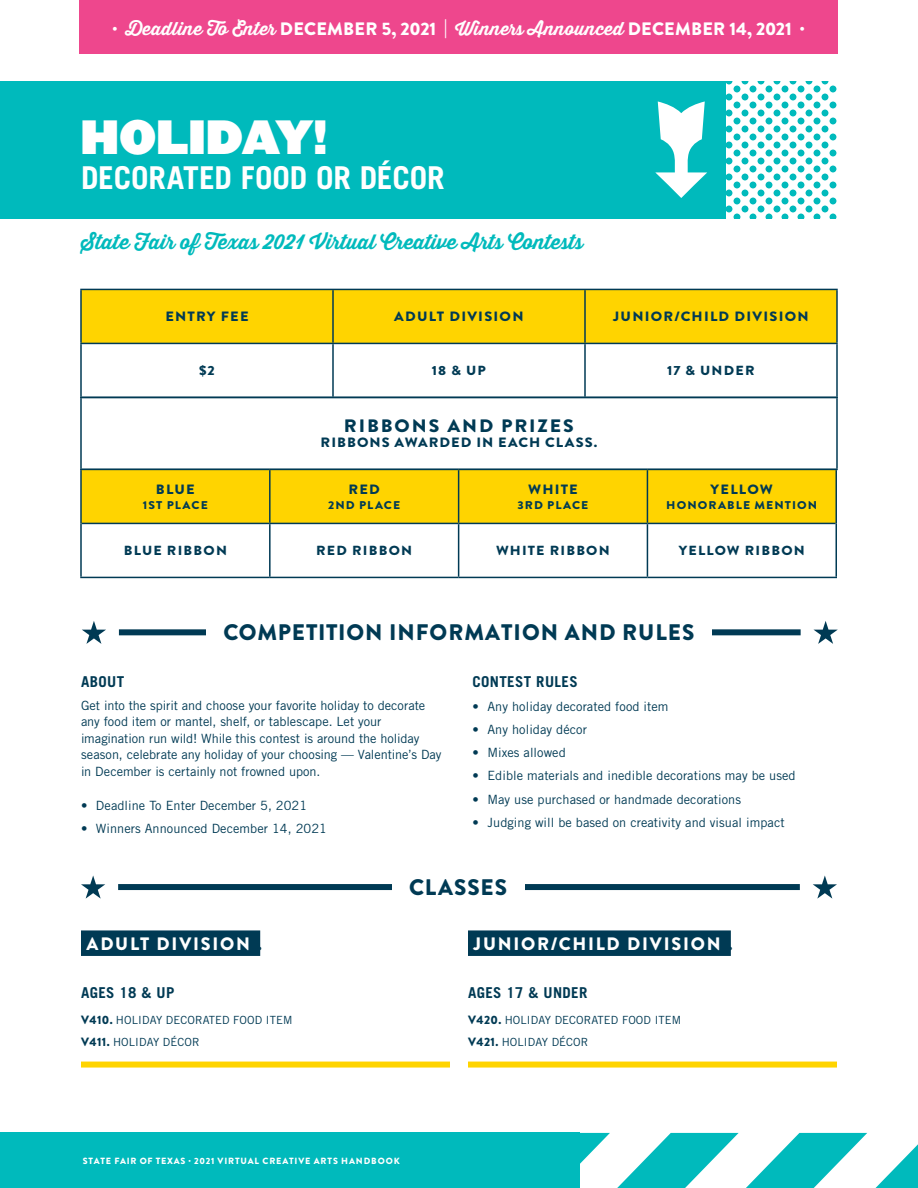
<style>
.page{position:relative;width:918px;height:1188px;background:#fff}
.page>*{position:absolute;margin:0;border:0;box-sizing:border-box;transform-origin:0 0}
.t1{font:42px "Champion Heviweight";letter-spacing:.005em;color:#fff}
.t2{font:700 31.5px "Trade Gothic LT Std";letter-spacing:-.005em;color:#fff}
.t3{font:900 22.5px "Brandon Grotesque";letter-spacing:.045em;color:#003a54}
.t4{font:700 20.25px "Thirsty Script";color:#00babc}
.t5{font:900 18px "Brandon Grotesque";letter-spacing:.01em;color:#fff}
.t6{font:900 18px "Brandon Grotesque";letter-spacing:.095em;color:#fff}
.t7{font:900 18px "Brandon Grotesque";letter-spacing:.095em;color:#003a54;scale:1.08 1}
.t8{font:700 15px "Trade Gothic LT Std";letter-spacing:.025em;color:#003a54}
.t9{font:900 13.5px "Brandon Grotesque";letter-spacing:.085em;color:#003a54;scale:1.08 1}
.t10{font:900 13.2px "Brandon Grotesque";letter-spacing:.085em;color:#003a54;scale:1.08 1}
.t11{font:12.75px/16.5px "Trade Gothic LT Std";letter-spacing:.005em;color:#003a54}
.t12{font:11.25px/21.8px "Trade Gothic LT Std";letter-spacing:.01em;color:#003a54}
.t13{font:900 11.25px "Brandon Grotesque";letter-spacing:.09em;color:#003a54;scale:1.08 1}
.t14{font:900 9px "Brandon Grotesque";letter-spacing:.095em;color:#fff}
.s1{font-family:"Thirsty Script";font-weight:700}
.s2{color:#003a54}
.s3{font-family:"Brandon Grotesque";font-weight:900;font-size:12px}
</style>
<div class="page">
<div style="left:0;top:1133px;width:579px;height:55px;background:#00babc"></div>
<svg style="left:579px;top:1133px;width:339px;height:55px"></svg>
<div style="left:0;top:81px;width:725px;height:137px;background:#00babc"></div>
<svg style="left:655px;top:101px;width:52px;height:97px"></svg>
<div style="left:119px;top:629px;width:682px;height:6px;background:#003a54"></div>
<svg style="left:813px;top:621px;width:25px;height:23px"></svg>
<svg style="left:82px;top:621px;width:24px;height:23px"></svg>
<div style="left:206px;top:617px;width:506px;height:31px;background:#fff"></div>
<div style="left:118px;top:884px;width:682px;height:6px;background:#003a54"></div>
<svg style="left:813px;top:876px;width:24px;height:23px"></svg>
<svg style="left:81px;top:876px;width:24px;height:23px"></svg>
<div style="left:392px;top:872px;width:133px;height:30px;background:#fff"></div>
<div style="left:81px;top:930px;width:179px;height:26px;background:#003a54"></div>
<div style="left:81px;top:1062px;width:369px;height:6px;background:#ffd400"></div>
<div style="left:468px;top:930px;width:263px;height:26px;background:#003a54"></div>
<div style="left:468px;top:1062px;width:369px;height:6px;background:#ffd400"></div>
<hr style="left:80px;top:398px;width:2px;height:71px;background:#003a54">
<hr style="left:836px;top:398px;width:2px;height:71px;background:#003a54">
<hr style="left:80px;top:469px;width:758px;height:1px;background:#003a54">
<div style="left:82px;top:470px;width:753px;height:53px;background:#ffd400"></div>
<hr style="left:80px;top:470px;width:2px;height:53px;background:#003a54">
<hr style="left:269px;top:470px;width:2px;height:53px;background:#003a54">
<hr style="left:458px;top:470px;width:1px;height:53px;background:#003a54">
<hr style="left:647px;top:470px;width:1px;height:53px;background:#003a54">
<hr style="left:835px;top:470px;width:2px;height:53px;background:#003a54">
<hr style="left:80px;top:523px;width:2px;height:54px;background:#003a54">
<hr style="left:82px;top:523px;width:188px;height:1px;background:#003a54">
<hr style="left:270px;top:523px;width:189px;height:1px;background:#003a54">
<hr style="left:459px;top:523px;width:188px;height:1px;background:#003a54">
<hr style="left:647px;top:523px;width:188px;height:1px;background:#003a54">
<hr style="left:269px;top:524px;width:2px;height:53px;background:#003a54">
<hr style="left:458px;top:524px;width:1px;height:53px;background:#003a54">
<hr style="left:647px;top:524px;width:1px;height:53px;background:#003a54">
<hr style="left:835px;top:523px;width:2px;height:54px;background:#003a54">
<hr style="left:80px;top:577px;width:190px;height:1px;background:#003a54">
<hr style="left:270px;top:577px;width:189px;height:1px;background:#003a54">
<hr style="left:459px;top:577px;width:188px;height:1px;background:#003a54">
<hr style="left:647px;top:577px;width:190px;height:1px;background:#003a54">
<div style="left:82px;top:290px;width:754px;height:53px;background:#ffd400"></div>
<hr style="left:80px;top:344px;width:2px;height:53px;background:#003a54">
<hr style="left:332px;top:344px;width:2px;height:53px;background:#003a54">
<hr style="left:584px;top:344px;width:2px;height:53px;background:#003a54">
<hr style="left:836px;top:344px;width:2px;height:53px;background:#003a54">
<hr style="left:80px;top:397px;width:253px;height:1px;background:#003a54">
<hr style="left:333px;top:397px;width:252px;height:1px;background:#003a54">
<hr style="left:585px;top:397px;width:253px;height:1px;background:#003a54">
<hr style="left:80px;top:289px;width:253px;height:1px;background:#003a54">
<hr style="left:80px;top:290px;width:2px;height:53px;background:#003a54">
<hr style="left:333px;top:289px;width:252px;height:1px;background:#003a54">
<hr style="left:332px;top:290px;width:2px;height:53px;background:#003a54">
<hr style="left:585px;top:289px;width:253px;height:1px;background:#003a54">
<hr style="left:584px;top:290px;width:2px;height:53px;background:#003a54">
<hr style="left:836px;top:290px;width:2px;height:53px;background:#003a54">
<hr style="left:80px;top:343px;width:253px;height:1px;background:#003a54">
<hr style="left:333px;top:343px;width:252px;height:1px;background:#003a54">
<hr style="left:585px;top:343px;width:253px;height:1px;background:#003a54">
<div style="left:79px;top:0;width:759px;height:54px;background:#ee478d"></div>
<svg style="left:725px;top:81px;width:112px;height:137px"></svg>
<h3 class="t5" style="left:113px;top:16px;width:694px">· <span class="s1">Deadline To Enter</span> DECEMBER 5, 2021 | <span class="s1">Winners Announced</span> DECEMBER 14, 2021 ·</h3>
<h1 class="t1" style="left:81px;top:103px;width:247px">HOLIDAY!</h1>
<h2 class="t2" style="left:81px;top:158px;width:365px">DECORATED FOOD OR DÉCOR</h2>
<h3 class="t4" style="left:81px;top:227px;width:504px">State Fair of Texas 2021 Virtual Creative Arts Contests</h3>
<p class="t9" style="left:165px;top:307px;width:78px">ENTRY FEE</p>
<p class="t9" style="left:394px;top:307px;width:121px">ADULT DIVISION</p>
<p class="t9" style="left:613px;top:307px;width:183px">JUNIOR/CHILD DIVISION</p>
<p class="t10" style="left:199px;top:361px;width:16px">$2</p>
<p class="t10" style="left:432px;top:361px;width:51px">18 &amp; UP</p>
<p class="t10" style="left:667px;top:361px;width:83px">17 &amp; UNDER</p>
<p class="t9" style="left:156px;top:479px;width:38px">BLUE</p>
<p class="t13" style="left:143px;top:497px;width:62px">1ST PLACE</p>
<h3 class="t7" style="left:344px;top:413px;width:214px">RIBBONS AND PRIZES</h3>
<p class="t9" style="left:321px;top:433px;width:258px">RIBBONS AWARDED IN EACH CLASS.</p>
<p class="t9" style="left:348px;top:479px;width:31px">RED</p>
<p class="t13" style="left:328px;top:497px;width:68px">2ND PLACE</p>
<p class="t9" style="left:528px;top:479px;width:47px">WHITE</p>
<p class="t13" style="left:518px;top:497px;width:67px">3RD PLACE</p>
<p class="t9" style="left:711px;top:479px;width:59px">YELLOW</p>
<p class="t13" style="left:666px;top:497px;width:141px">HONORABLE MENTION</p>
<p class="t10" style="left:124px;top:541px;width:97px">BLUE RIBBON</p>
<p class="t10" style="left:316px;top:541px;width:90px">RED RIBBON</p>
<p class="t10" style="left:496px;top:541px;width:107px">WHITE RIBBON</p>
<p class="t10" style="left:679px;top:541px;width:118px">YELLOW RIBBON</p>
<h3 class="t3" style="left:223px;top:617px;width:473px">COMPETITION INFORMATION AND RULES</h3>
<p class="t8" style="left:81px;top:672px;width:45px">ABOUT</p>
<p class="t11" style="left:81px;top:697px;width:362px">Get into the spirit and choose your favorite holiday to decorate any food item or mantel, shelf, or tablescape. Let your imagination run wild! While this contest is around the holiday season, celebrate any holiday of your choosing — Valentine’s Day in December is certainly not frowned upon.</p>
<p class="t11" style="left:81px;top:797px;width:228px">• Deadline To Enter December 5, 2021</p>
<p class="t11" style="left:81px;top:820px;width:248px">• Winners Announced December 14, 2021</p>
<p class="t8" style="left:472px;top:672px;width:107px">CONTEST RULES</p>
<p class="t11" style="left:472px;top:698px;width:198px">• Any holiday decorated food item</p>
<p class="t11" style="left:472px;top:721px;width:116px">• Any holiday décor</p>
<p class="t11" style="left:472px;top:744px;width:95px">• Mixes allowed</p>
<p class="t11" style="left:472px;top:767px;width:325px">• Edible materials and inedible decorations may be used</p>
<p class="t11" style="left:472px;top:791px;width:270px">• May use purchased or handmade decorations</p>
<p class="t11" style="left:472px;top:814px;width:314px">• Judging will be based on creativity and visual impact</p>
<h3 class="t6" style="left:87px;top:931px;width:177px">ADULT DIVISION <span class="s2">.</span></h3>
<p class="t8" style="left:81px;top:983px;width:95px">AGES 18 &amp; UP</p>
<p class="t12" style="left:81px;top:1009px;width:213px"><span class="s3">V410.</span> HOLIDAY DECORATED FOOD ITEM<br><span class="s3">V411.</span> HOLIDAY DÉCOR</p>
<h3 class="t3" style="left:409px;top:871px;width:100px">CLASSES</h3>
<h3 class="t6" style="left:474px;top:931px;width:260px">JUNIOR/CHILD DIVISION <span class="s2">.</span></h3>
<p class="t8" style="left:468px;top:983px;width:121px">AGES 17 &amp; UNDER</p>
<p class="t12" style="left:468px;top:1009px;width:215px"><span class="s3">V420.</span> HOLIDAY DECORATED FOOD ITEM<br><span class="s3">V421.</span> HOLIDAY DÉCOR</p>
<p class="t14" style="left:83px;top:1154px;width:318px">STATE FAIR OF TEXAS · 2021 VIRTUAL CREATIVE ARTS HANDBOOK</p>
</div>
